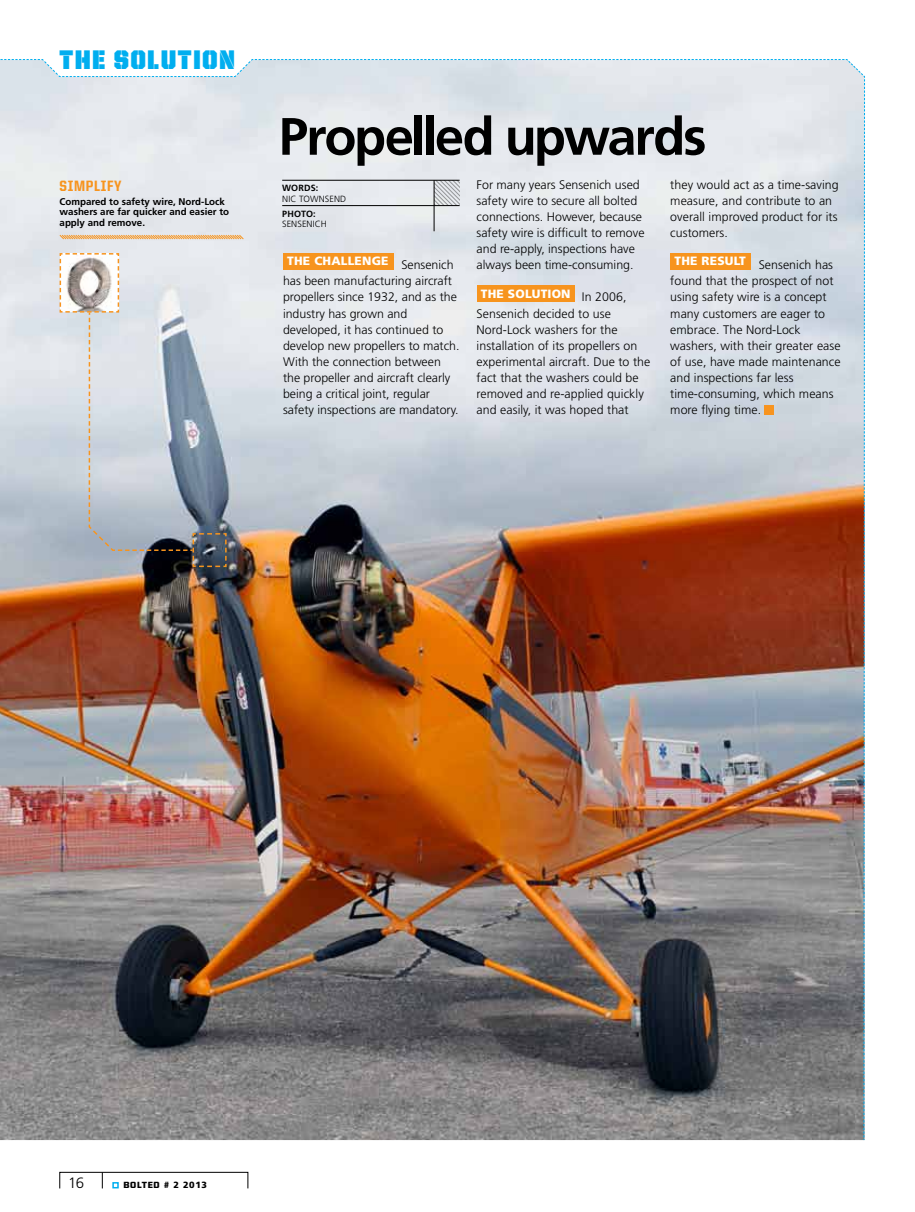
<style>
.page{position:relative;width:915px;height:1212px;background:#fff}
.page>*{position:absolute;margin:0;border:0;box-sizing:border-box;transform-origin:0 0}
.t1{font:700 52.5px "Frutiger LT Std";letter-spacing:-.045em;color:#000}
.t2{font:27px "United Sans Semi Cond Stencil";letter-spacing:.05em;color:#00aeef}
.t3{font:800 15px "United Sans Semi Cond";letter-spacing:.045em;color:#f7941e}
.t4{font:300 15px "Frutiger LT Std";color:#000}
.t5{font:300 12.3px/16px "Frutiger LT Std";letter-spacing:.005em;color:#000}
.t6{font:900 12px "Frutiger LT Std";letter-spacing:.015em;color:#fff}
.t7{font:700 9.75px/10.5px "Frutiger LT Std";color:#000}
.t8{font:300 9px "Frutiger LT Std";color:#000}
.t9{font:900 9px "United Sans Reg";letter-spacing:.075em;color:#000}
.t10{font:700 9px "Frutiger LT Std";letter-spacing:.01em;color:#000}
.s1{font-weight:300;font-size:12.3px;color:#000}
.s2{font-family:"Frutiger LT Std"}
</style>
<div class="page">
<div style="left:60px;top:1172px;width:188px;height:16px;border:1px solid #000"></div>
<svg style="left:102px;top:1172px;width:1px;height:16px"></svg>
<div style="left:112px;top:1182px;width:7px;height:6px;border:2px solid #00aeef"></div>
<img style="left:0;top:59px;width:865px;height:1082px">
<h2 class="t2" style="left:60px;top:46px;width:177px">THE SOLUTION</h2>
<p class="t3" style="left:60px;top:178px;width:63px">Simplify</p>
<p class="t7" style="left:60px;top:196px;width:171px">Compared to safety wire, Nord-Lock washers are far quicker and easier to apply and remove.</p>
<h1 class="t1" style="left:279px;top:106px;width:429px">Propelled upwards</h1>
<p class="t10" style="left:282px;top:183px;width:38px">WORDS:</p>
<p class="t8" style="left:282px;top:193px;width:6px">nic</p>
<p class="t8" style="left:299px;top:193px;width:18px">townsend</p>
<p class="t10" style="left:282px;top:208px;width:35px">PHOTO:</p>
<p class="t8" style="left:282px;top:219px;width:11px">Sensenich</p>
<p class="t6" style="left:287px;top:254px;width:168px">THE CHALLENGE <span class="s1">Sensenich</span></p>
<p class="t5" style="left:283px;top:273px;width:178px">has been manufacturing aircraft propellers since 1932, and as the industry has grown and developed, it has continued to develop new propellers to match.<br>With the connection between the propeller and aircraft clearly being a critical joint, regular safety inspections are mandatory.</p>
<p class="t5" style="left:476px;top:176px;width:169px">For many years Sensenich used safety wire to secure all bolted connections. However, because safety wire is difficult to remove and re-apply, inspections have always been time-consuming.</p>
<p class="t6" style="left:480px;top:286px;width:147px">THE SOLUTION <span class="s1">In 2006,</span></p>
<p class="t5" style="left:476px;top:305px;width:175px">Sensenich decided to use<br>Nord-Lock washers for the installation of its propellers on experimental aircraft. Due to the fact that the washers could be removed and re-applied quickly and easily, it was hoped that</p>
<p class="t5" style="left:670px;top:176px;width:170px">they would act as a time-saving measure, and contribute to an overall improved product for its customers.</p>
<p class="t5" style="left:670px;top:257px;width:172px;text-indent:4px"><sup>THE</sup> <sup>RESULT</sup> Sensenich has found that the prospect of not using safety wire is a concept many customers are eager to embrace. The Nord-Lock washers, with their greater ease of use, have made maintenance and inspections far less time-consuming, which means more flying time.</p>
<p class="t4" style="left:68px;top:1175px;width:17px">16</p>
<p class="t9" style="left:123px;top:1180px;width:85px">bolted <span class="s2"># 2 2013</span></p>
</div>
